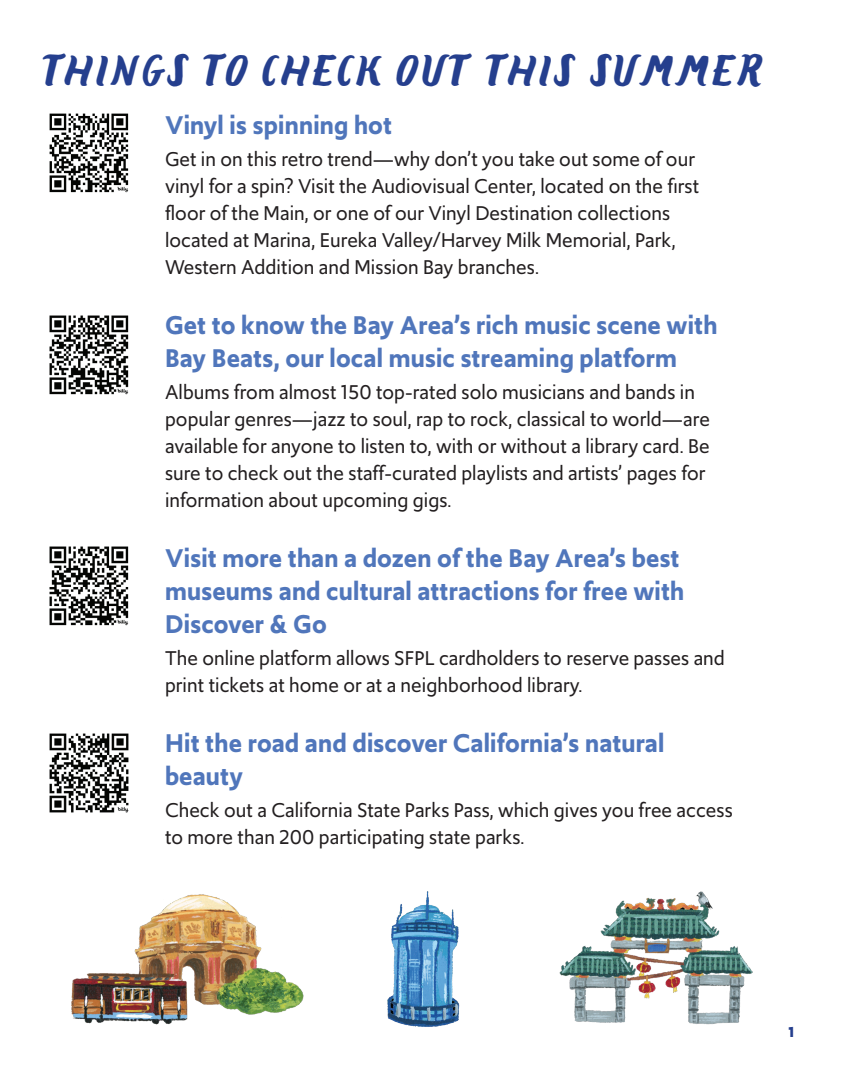
<style>
.page{position:relative;width:864px;height:1080px;background:#fff}
.page>*{position:absolute;margin:0;border:0;box-sizing:border-box;transform-origin:0 0}
.t1{font:italic 700 36px "Sendy Stride 24";letter-spacing:-.035em;color:#253f8e}
.t2{font:600 27px/33px "Upgrade";letter-spacing:.005em;color:#5076bb}
.t3{font:21px/27px "Upgrade";letter-spacing:.005em;color:#231f20}
.t4{font:700 15px "Upgrade";color:#253f8e}
</style>
<div class="page">
<img style="left:49px;top:113px;width:80px;height:80px">
<img style="left:49px;top:315px;width:80px;height:80px">
<img style="left:49px;top:546px;width:80px;height:80px">
<img style="left:49px;top:733px;width:80px;height:80px">
<img style="left:71px;top:894px;width:232px;height:131px">
<img style="left:559px;top:892px;width:194px;height:133px">
<img style="left:387px;top:892px;width:73px;height:135px">
<h1 class="t1" style="left:41px;top:49px;width:725px">THINGS TO CHECK OUT THIS SUMMER</h1>
<p class="t2" style="left:165px;top:108px;width:229px">Vinyl is spinning hot</p>
<p class="t3" style="left:165px;top:145px;width:536px">Get in on this retro trend—why don’t you take out some of our vinyl for a spin? Visit the Audiovisual Center, located on the first floor of the Main, or one of our Vinyl Destination collections located at Marina, Eureka Valley/Harvey Milk Memorial, Park, Western Addition and Mission Bay branches.</p>
<p class="t2" style="left:165px;top:308px;width:554px">Get to know the Bay Area’s rich music scene with<br>Bay Beats, our local music streaming platform</p>
<p class="t3" style="left:165px;top:378px;width:546px">Albums from almost 150 top-rated solo musicians and bands in popular genres—jazz to soul, rap to rock, classical to world—are available for anyone to listen to, with or without a library card. Be sure to check out the staff-curated playlists and artists’ pages for information about upcoming gigs.</p>
<p class="t2" style="left:165px;top:542px;width:521px">Visit more than a dozen of the Bay Area’s best museums and cultural attractions for free with<br>Discover &amp; Go</p>
<p class="t3" style="left:165px;top:644px;width:561px">The online platform allows SFPL cardholders to reserve passes and print tickets at home or at a neighborhood library.</p>
<p class="t2" style="left:165px;top:727px;width:501px">Hit the road and discover California’s natural beauty</p>
<p class="t3" style="left:165px;top:797px;width:569px">Check out a California State Parks Pass, which gives you free access to more than 200 participating state parks.</p>
<p class="t4" style="left:788px;top:1022px;width:7px">1</p>
</div>
